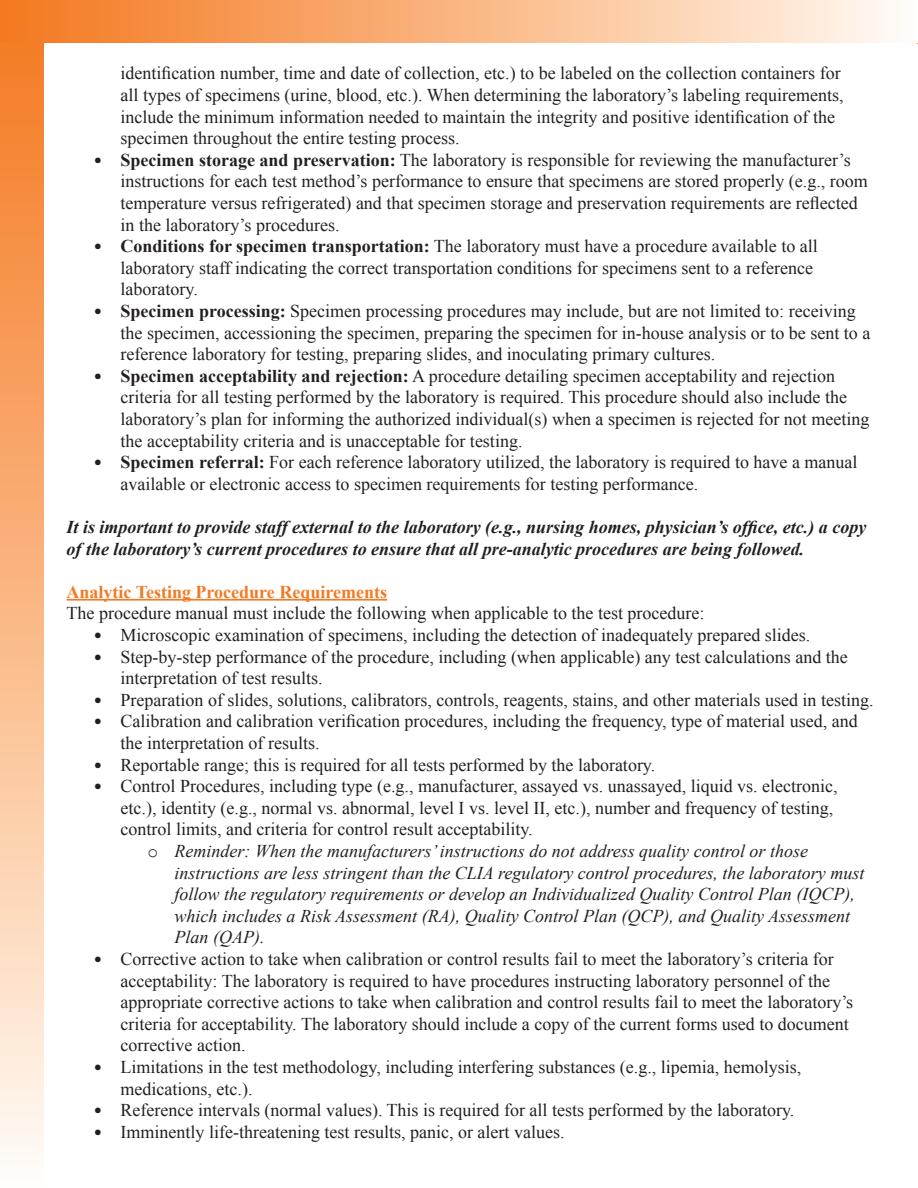
<style>
.page{position:relative;width:918px;height:1188px;background:#fff}
.page>*{position:absolute;margin:0;border:0;box-sizing:border-box;transform-origin:0 0}
.t1{font:18px/21.6px "Times New Roman";color:#231f20}
.t2{font:italic 18px/21.6px "Times New Roman";color:#231f20}
.t3{font:italic 700 18px/21.6px "Times New Roman";color:#231f20}
.t4{font:700 18px "Times New Roman";color:#f47921}
.s1{font-family:"Calibri"}
.s2{font-weight:700}
.s3{font-family:"Courier New";font-style:normal}
</style>
<div class="page">
<hr style="left:917px;top:1px;width:1px;height:43px;background:#f47921">
<div style="left:1px;top:1px;width:42px;height:1186px;background:linear-gradient(to bottom,#f47519,#fffaf2)"></div>
<div style="left:0;top:0;width:918px;height:43px;background:linear-gradient(to right,#f4761a,#fff9f1)"></div>
<hr style="left:67px;top:599px;width:320px;height:2px;background:#f47921">
<p class="t1" style="left:121px;top:62px;width:724px">identification number, time and date of collection, etc.) to be labeled on the collection containers for all types of specimens (urine, blood, etc.). When determining the laboratory’s labeling requirements, include the minimum information needed to maintain the integrity and positive identification of the specimen throughout the entire testing process.</p>
<p class="t1" style="left:121px;top:149px;width:749px;text-indent:-27px"><span class="s1">•</span> <span class="s2">Specimen storage and preservation:</span> The laboratory is responsible for reviewing the manufacturer’s instructions for each test method’s performance to ensure that specimens are stored properly (e.g., room temperature versus refrigerated) and that specimen storage and preservation requirements are reflected in the laboratory’s procedures.</p>
<p class="t1" style="left:121px;top:235px;width:699px;text-indent:-27px"><span class="s1">•</span> <span class="s2">Conditions for specimen transportation:</span> The laboratory must have a procedure available to all laboratory staff indicating the correct transportation conditions for specimens sent to a reference laboratory.</p>
<p class="t1" style="left:121px;top:300px;width:751px;text-indent:-27px"><span class="s1">•</span> <span class="s2">Specimen processing:</span> Specimen processing procedures may include, but are not limited to: receiving the specimen, accessioning the specimen, preparing the specimen for in-house analysis or to be sent to a reference laboratory for testing, preparing slides, and inoculating primary cultures.</p>
<p class="t1" style="left:121px;top:365px;width:750px;text-indent:-27px"><span class="s1">•</span> <span class="s2">Specimen acceptability and rejection:</span> A procedure detailing specimen acceptability and rejection criteria for all testing performed by the laboratory is required. This procedure should also include the laboratory’s plan for informing the authorized individual(s) when a specimen is rejected for not meeting the acceptability criteria and is unacceptable for testing.</p>
<p class="t1" style="left:121px;top:451px;width:738px;text-indent:-27px"><span class="s1">•</span> <span class="s2">Specimen referral:</span> For each reference laboratory utilized, the laboratory is required to have a manual available or electronic access to specimen requirements for testing performance.</p>
<p class="t3" style="left:67px;top:516px;width:801px">It is important to provide staff external to the laboratory (e.g., nursing homes, physician’s office, etc.) a copy of the laboratory’s current procedures to ensure that all pre-analytic procedures are being followed.</p>
<p class="t4" style="left:67px;top:579px;width:322px">Analytic Testing Procedure Requirements</p>
<p class="t1" style="left:67px;top:602px;width:639px">The procedure manual must include the following when applicable to the test procedure:</p>
<p class="t1" style="left:94px;top:624px;width:718px"><span class="s1">•</span> Microscopic examination of specimens, including the detection of inadequately prepared slides.</p>
<p class="t1" style="left:121px;top:645px;width:729px;text-indent:-27px"><span class="s1">•</span> Step-by-step performance of the procedure, including (when applicable) any test calculations and the interpretation of test results.</p>
<p class="t1" style="left:94px;top:689px;width:781px"><span class="s1">•</span> Preparation of slides, solutions, calibrators, controls, reagents, stains, and other materials used in testing.</p>
<p class="t1" style="left:121px;top:710px;width:739px;text-indent:-27px"><span class="s1">•</span> Calibration and calibration verification procedures, including the frequency, type of material used, and the interpretation of results.</p>
<p class="t1" style="left:94px;top:753px;width:563px"><span class="s1">•</span> Reportable range; this is required for all tests performed by the laboratory.</p>
<p class="t1" style="left:121px;top:775px;width:719px;text-indent:-27px"><span class="s1">•</span> Control Procedures, including type (e.g., manufacturer, assayed vs. unassayed, liquid vs. electronic, etc.), identity (e.g., normal vs. abnormal, level I vs. level II, etc.), number and frequency of testing, control limits, and criteria for control result acceptability.</p>
<p class="t2" style="left:175px;top:840px;width:691px;text-indent:-27px"><span class="s3">o</span> Reminder: When the manufacturers’ instructions do not address quality control or those instructions are less stringent than the CLIA regulatory control procedures, the laboratory must follow the regulatory requirements or develop an Individualized Quality Control Plan (IQCP), which includes a Risk Assessment (RA), Quality Control Plan (QCP), and Quality Assessment Plan (QAP).</p>
<p class="t1" style="left:121px;top:948px;width:734px;text-indent:-27px"><span class="s1">•</span> Corrective action to take when calibration or control results fail to meet the laboratory’s criteria for acceptability: The laboratory is required to have procedures instructing laboratory personnel of the appropriate corrective actions to take when calibration and control results fail to meet the laboratory’s criteria for acceptability. The laboratory should include a copy of the current forms used to document corrective action.</p>
<p class="t1" style="left:121px;top:1056px;width:682px;text-indent:-27px"><span class="s1">•</span> Limitations in the test methodology, including interfering substances (e.g., lipemia, hemolysis, medications, etc.).</p>
<p class="t1" style="left:94px;top:1099px;width:702px"><span class="s1">•</span> Reference intervals (normal values). This is required for all tests performed by the laboratory.</p>
<p class="t1" style="left:94px;top:1121px;width:472px"><span class="s1">•</span> Imminently life-threatening test results, panic, or alert values.</p>
</div>
